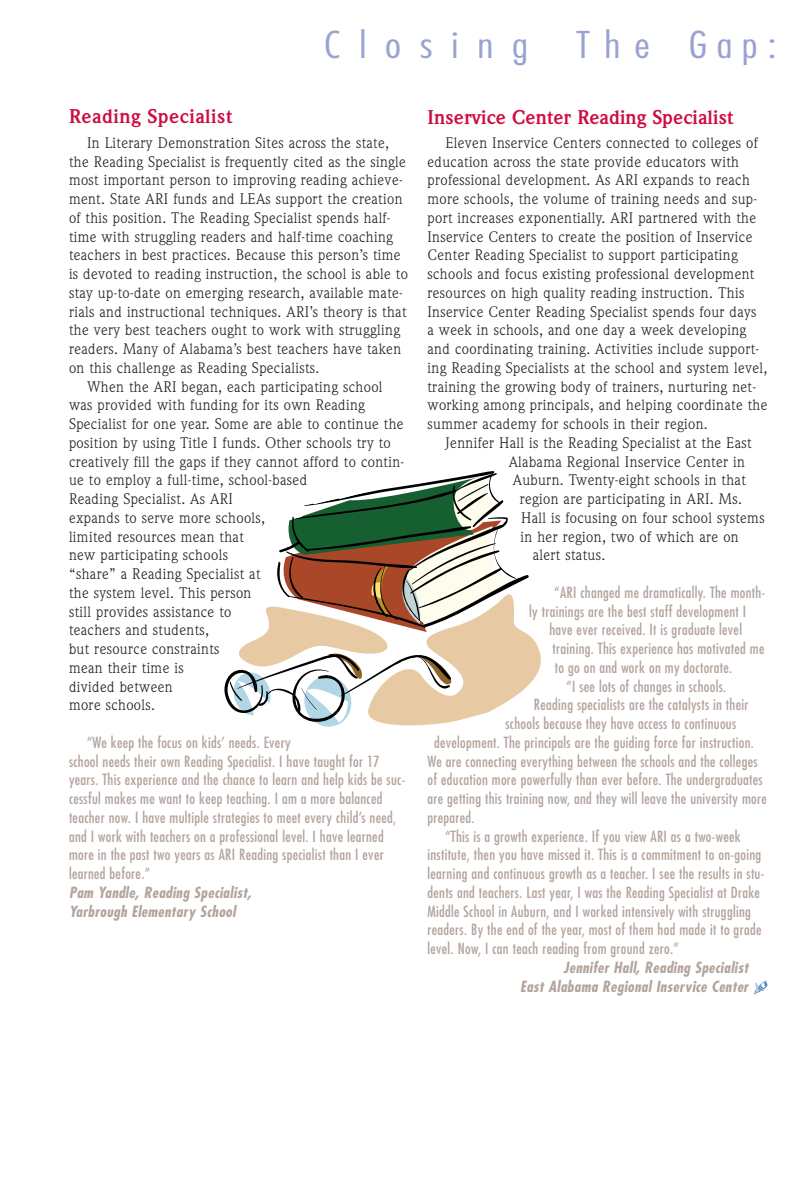
<style>
.page{position:relative;width:810px;height:1188px;background:#fff}
.page>*{position:absolute;margin:0;border:0;box-sizing:border-box;transform-origin:0 0}
.t1{font:300 condensed 36px "Futura";letter-spacing:.42em;color:#99a2d1;scale:1.25 1}
.t2{font:700 19.5px "Weidemann";letter-spacing:.005em;color:#cd0d40}
.t3{font:700 19.5px "Weidemann";letter-spacing:.03em;color:#cd0d40}
.t4{font:15px/18.8px "Weidemann";letter-spacing:.025em;color:#231f20}
.t5{font:condensed 15px/18.8px "Futura";letter-spacing:.02em;color:#b3a49d}
.t6{font:italic 700 condensed 15px/18.8px "Futura";letter-spacing:.025em;color:#b3a49d}
.s1{font-family:"Mini Pics Art Jam";font-weight:400;font-style:normal;font-stretch:normal;color:#fff}
.s2{font-family:"Mini Pics Art Jam";font-weight:400;font-style:normal;font-stretch:normal;color:#0a4fa2}
</style>
<div class="page">
<svg style="left:224px;top:471px;width:317px;height:256px"></svg>
<h1 class="t1" style="left:324px;top:22px;width:165px">Closing</h1>
<h1 class="t1" style="left:576px;top:22px;width:162px">The Gap:</h1>
<h2 class="t3" style="left:69px;top:105px;width:165px">Reading Specialist</h2>
<p class="t4" style="left:87px;top:133px;width:304px">In Literary Demonstration Sites across the state,</p>
<p class="t4" style="left:69px;top:152px;width:338px">the Reading Specialist is frequently cited as the single</p>
<p class="t4" style="left:69px;top:171px;width:335px">most important person to improving reading achieve-</p>
<p class="t4" style="left:69px;top:189px;width:335px">ment. State ARI funds and LEAs support the creation</p>
<p class="t4" style="left:69px;top:208px;width:323px">of this position. The Reading Specialist spends half-</p>
<p class="t4" style="left:69px;top:227px;width:325px">time with struggling readers and half-time coaching</p>
<p class="t4" style="left:69px;top:246px;width:333px">teachers in best practices. Because this person’s time</p>
<p class="t4" style="left:69px;top:264px;width:341px">is devoted to reading instruction, the school is able to</p>
<p class="t4" style="left:69px;top:283px;width:335px">stay up-to-date on emerging research, available mate-</p>
<p class="t4" style="left:69px;top:302px;width:339px">rials and instructional techniques. ARI’s theory is that</p>
<p class="t4" style="left:69px;top:321px;width:333px">the very best teachers ought to work with struggling</p>
<p class="t4" style="left:69px;top:339px;width:334px">readers. Many of Alabama’s best teachers have taken</p>
<p class="t4" style="left:69px;top:358px;width:252px">on this challenge as Reading Specialists.</p>
<p class="t4" style="left:87px;top:377px;width:297px">When the ARI began, each participating school</p>
<p class="t4" style="left:69px;top:396px;width:297px">was provided with funding for its own Reading</p>
<p class="t4" style="left:69px;top:414px;width:336px">Specialist for one year. Some are able to continue the</p>
<p class="t4" style="left:69px;top:433px;width:323px">position by using Title I funds. Other schools try to</p>
<p class="t4" style="left:69px;top:452px;width:337px">creatively fill the gaps if they cannot afford to contin-</p>
<p class="t4" style="left:69px;top:471px;width:240px">ue to employ a full-time, school-based</p>
<p class="t4" style="left:69px;top:489px;width:165px">Reading Specialist. As ARI</p>
<p class="t4" style="left:69px;top:508px;width:198px">expands to serve more schools,</p>
<p class="t4" style="left:69px;top:527px;width:176px">limited resources mean that</p>
<p class="t4" style="left:69px;top:546px;width:160px">new participating schools</p>
<p class="t4" style="left:69px;top:564px;width:193px">“share” a Reading Specialist at</p>
<p class="t4" style="left:69px;top:583px;width:184px">the system level. This person</p>
<p class="t4" style="left:69px;top:602px;width:164px">still provides assistance to</p>
<p class="t4" style="left:69px;top:621px;width:142px">teachers and students,</p>
<p class="t4" style="left:69px;top:639px;width:152px">but resource constraints</p>
<p class="t4" style="left:69px;top:658px;width:116px">mean their time is</p>
<p class="t4" style="left:69px;top:677px;width:105px">divided between</p>
<p class="t4" style="left:69px;top:696px;width:88px">more schools.</p>
<p class="t5" style="left:69px;top:733px;width:338px;text-indent:18px">“We keep the focus on kids’ needs. Every<br>school needs their own Reading Specialist. I have taught for 17 years. This experience and the chance to learn and help kids be suc&shy;cessful makes me want to keep teaching. I am a more balanced teacher now. I have multiple strategies to meet every child’s need, and I work with teachers on a professional level. I have learned more in the past two years as ARI Reading specialist than I ever learned before.”</p>
<p class="t6" style="left:69px;top:883px;width:184px">Pam Yandle, Reading Specialist,<br>Yarbrough Elementary School</p>
<h2 class="t2" style="left:428px;top:106px;width:307px">Inservice Center Reading Specialist</h2>
<p class="t4" style="left:428px;top:133px;width:341px;text-indent:18px">Eleven Inservice Centers connected to colleges of education across the state provide educators with professional development. As ARI expands to reach more schools, the volume of training needs and sup&shy;port increases exponentially. ARI partnered with the Inservice Centers to create the position of Inservice Center Reading Specialist to support participating schools and focus existing professional development resources on high quality reading instruction. This Inservice Center Reading Specialist spends four days<br>a week in schools, and one day a week developing and coordinating training. Activities include support&shy;ing Reading Specialists at the school and system level, training the growing body of trainers, nurturing net&shy;working among principals, and helping coordinate the summer academy for schools in their region.</p>
<p class="t4" style="left:446px;top:433px;width:308px">Jennifer Hall is the Reading Specialist at the East</p>
<p class="t4" style="left:509px;top:452px;width:238px">Alabama Regional Inservice Center in</p>
<p class="t4" style="left:513px;top:471px;width:235px">Auburn. Twenty-eight schools in that</p>
<p class="t4" style="left:520px;top:489px;width:224px">region are participating in ARI. Ms.</p>
<p class="t4" style="left:521px;top:508px;width:245px">Hall is focusing on four school systems</p>
<p class="t4" style="left:521px;top:527px;width:220px">in her region, two of which are on</p>
<p class="t4" style="left:533px;top:546px;width:74px">alert status.</p>
<p class="t5" style="left:555px;top:583px;width:212px">“ARI changed me dramatically. The month-</p>
<p class="t5" style="left:529px;top:602px;width:218px">ly trainings are the best staff development I</p>
<p class="t5" style="left:549px;top:620px;width:194px">have ever received. It is graduate level</p>
<p class="t5" style="left:553px;top:639px;width:213px">training. This experience has motivated me</p>
<p class="t5" style="left:555px;top:658px;width:179px">to go on and work on my doctorate.</p>
<p class="t5" style="left:567px;top:677px;width:161px">“I see lots of changes in schools.</p>
<p class="t5" style="left:534px;top:695px;width:216px">Reading specialists are the catalysts in their</p>
<p class="t5" style="left:506px;top:714px;width:232px">schools because they have access to continuous</p>
<p class="t5" style="left:434px;top:733px;width:321px">development. The principals are the guiding force for instruction.</p>
<p class="t5" style="left:427px;top:752px;width:332px">We are connecting everything between the schools and the colleges</p>
<p class="t5" style="left:427px;top:770px;width:337px">of education more powerfully than ever before. The undergraduates</p>
<p class="t5" style="left:427px;top:789px;width:341px">are getting this training now, and they will leave the university more</p>
<p class="t5" style="left:427px;top:808px;width:49px">prepared.</p>
<p class="t5" style="left:445px;top:827px;width:297px">“This is a growth experience. If you view ARI as a two-week</p>
<p class="t5" style="left:427px;top:845px;width:335px">institute, then you have missed it. This is a commitment to on-going</p>
<p class="t5" style="left:427px;top:864px;width:338px">learning and continuous growth as a teacher. I see the results in stu-</p>
<p class="t5" style="left:427px;top:883px;width:334px">dents and teachers. Last year, I was the Reading Specialist at Drake</p>
<p class="t5" style="left:427px;top:902px;width:325px">Middle School in Auburn, and I worked intensively with struggling</p>
<p class="t5" style="left:427px;top:920px;width:335px">readers. By the end of the year, most of them had made it to grade</p>
<p class="t5" style="left:427px;top:939px;width:253px">level. Now, I can teach reading from ground zero.”</p>
<p class="t6" style="left:563px;top:958px;width:206px">Jennifer Hall, Reading Specialist <span class="s1">1</span></p>
<p class="t6" style="left:520px;top:976px;width:249px">East Alabama Regional Inservice Center <span class="s2">1</span></p>
</div>
